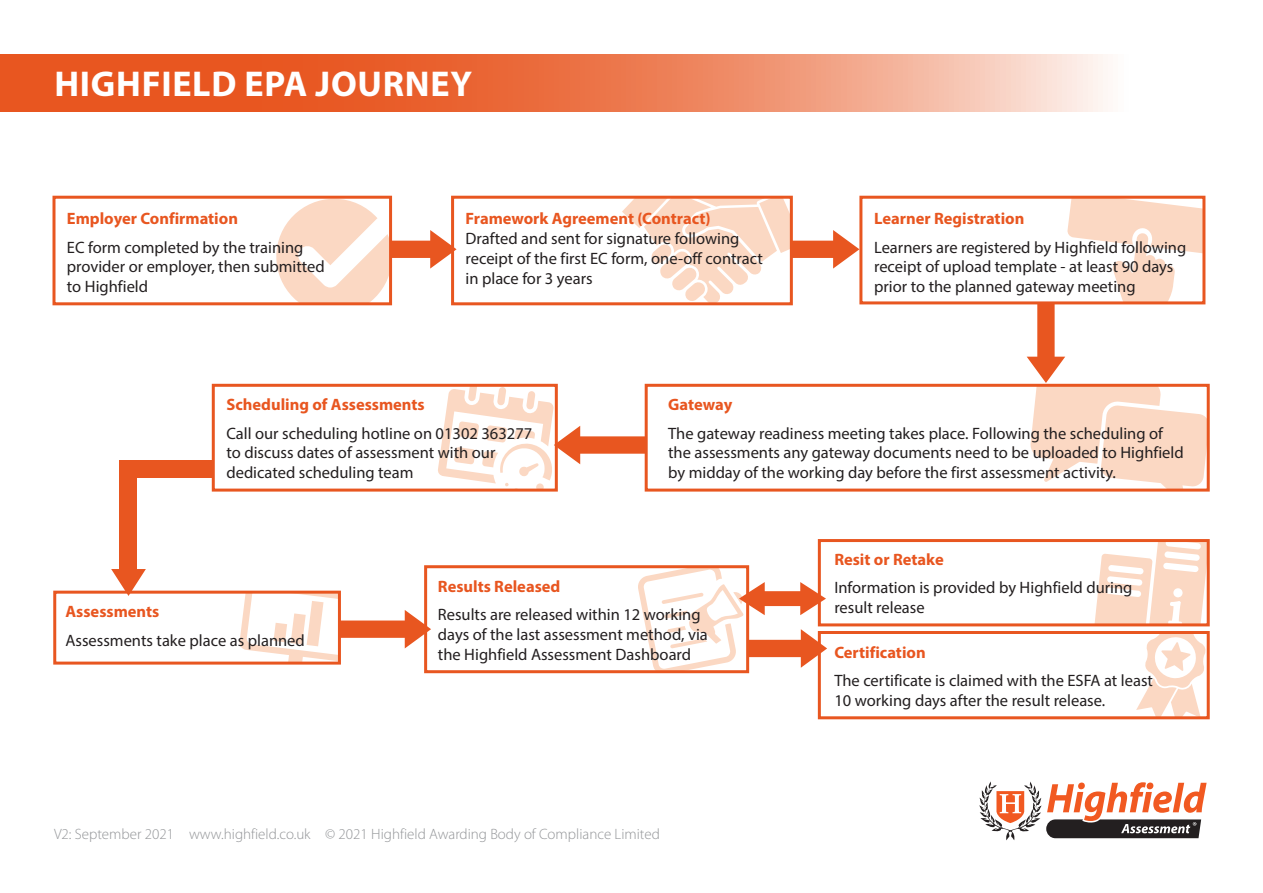
<style>
.page{position:relative;width:1263px;height:893px;background:#fff}
.page>*{position:absolute;margin:0;border:0;box-sizing:border-box;transform-origin:0 0}
.t1{font:700 36px "Myriad Pro";letter-spacing:.02em;color:#fff}
.t2{font:16.5px/19.8px "Myriad Pro";color:#231f20}
.t3{font:700 16.5px "Myriad Pro";color:#e85620}
.t4{font:300 15px "Myriad Pro";color:#939598}
</style>
<div class="page">
<svg style="left:622px;top:200px;width:237px;height:101px"></svg>
<div style="left:451px;top:196px;width:342px;height:109px;border:3px solid #e85620"></div>
<svg style="left:1095px;top:543px;width:111px;height:79px"></svg>
<div style="left:818px;top:539px;width:392px;height:87px;border:3px solid #e85620"></div>
<div style="left:212px;top:384px;width:346px;height:108px;border:3px solid #e85620"></div>
<svg style="left:1136px;top:635px;width:70px;height:80px"></svg>
<div style="left:818px;top:631px;width:392px;height:88px;border:3px solid #e85620"></div>
<svg style="left:0;top:54px;width:1108px;height:57px;background:#ed8159"></svg>
<div style="left:645px;top:384px;width:565px;height:108px;border:3px solid #e85620"></div>
<div style="left:424px;top:565px;width:325px;height:108px;border:3px solid #e85620"></div>
<svg style="left:437px;top:385px;width:209px;height:105px"></svg>
<svg style="left:637px;top:567px;width:190px;height:105px"></svg>
<svg style="left:1027px;top:197px;width:181px;height:293px"></svg>
<div style="left:859px;top:196px;width:346px;height:108px;border:3px solid #e85620"></div>
<svg style="left:276px;top:199px;width:180px;height:105px"></svg>
<div style="left:52px;top:196px;width:340px;height:109px;border:3px solid #e85620"></div>
<svg style="left:239px;top:592px;width:192px;height:71px"></svg>
<div style="left:53px;top:591px;width:288px;height:74px;border:3px solid #e85620"></div>
<div style="left:119px;top:460px;width:17px;height:112px;background:#e85620"></div>
<svg style="left:111px;top:569px;width:35px;height:27px"></svg>
<div style="left:122px;top:460px;width:91px;height:17px;background:#e85620"></div>
<svg style="left:979px;top:781px;width:228px;height:60px"></svg>
<h1 class="t1" style="left:54px;top:60px;width:419px">HIGHFIELD EPA JOURNEY</h1>
<p class="t3" style="left:67px;top:208px;width:173px">Employer Confirmation</p>
<p class="t2" style="left:67px;top:237px;width:259px">EC form completed by the training provider or employer, then submitted to Highfield</p>
<p class="t3" style="left:465px;top:208px;width:247px">Framework Agreement (Contract)</p>
<p class="t2" style="left:465px;top:228px;width:299px">Drafted and sent for signature following receipt of the first EC form, one-off contract in place for 3 years</p>
<p class="t3" style="left:874px;top:208px;width:152px">Learner Registration</p>
<p class="t2" style="left:874px;top:237px;width:314px">Learners are registered by Highfield following receipt of upload template - at least 90 days prior to the planned gateway meeting</p>
<p class="t3" style="left:226px;top:394px;width:200px">Scheduling of Assessments</p>
<p class="t2" style="left:226px;top:423px;width:307px">Call our scheduling hotline on 01302 363277 to discuss dates of assessment with our dedicated scheduling team</p>
<p class="t3" style="left:668px;top:394px;width:66px">Gateway</p>
<p class="t2" style="left:668px;top:423px;width:517px">The gateway readiness meeting takes place. Following the scheduling of the assessments any gateway documents need to be uploaded to Highfield by midday of the working day before the first assessment activity.</p>
<p class="t3" style="left:66px;top:601px;width:95px">Assessments</p>
<p class="t2" style="left:66px;top:630px;width:241px">Assessments take place as planned</p>
<p class="t3" style="left:438px;top:575px;width:124px">Results Released</p>
<p class="t2" style="left:438px;top:604px;width:271px">Results are released within 12 working days of the last assessment method, via the Highfield Assessment Dashboard</p>
<p class="t4" style="left:54px;top:826px;width:607px">V2: September 2021 www.highfield.co.uk © 2021 Highfield Awarding Body of Compliance Limited</p>
<p class="t3" style="left:834px;top:548px;width:111px">Resit or Retake</p>
<p class="t2" style="left:834px;top:577px;width:300px">Information is provided by Highfield during result release</p>
<p class="t3" style="left:834px;top:641px;width:93px">Certification</p>
<p class="t2" style="left:834px;top:670px;width:320px">The certificate is claimed with the ESFA at least<br>10 working days after the result release.</p>
</div>
